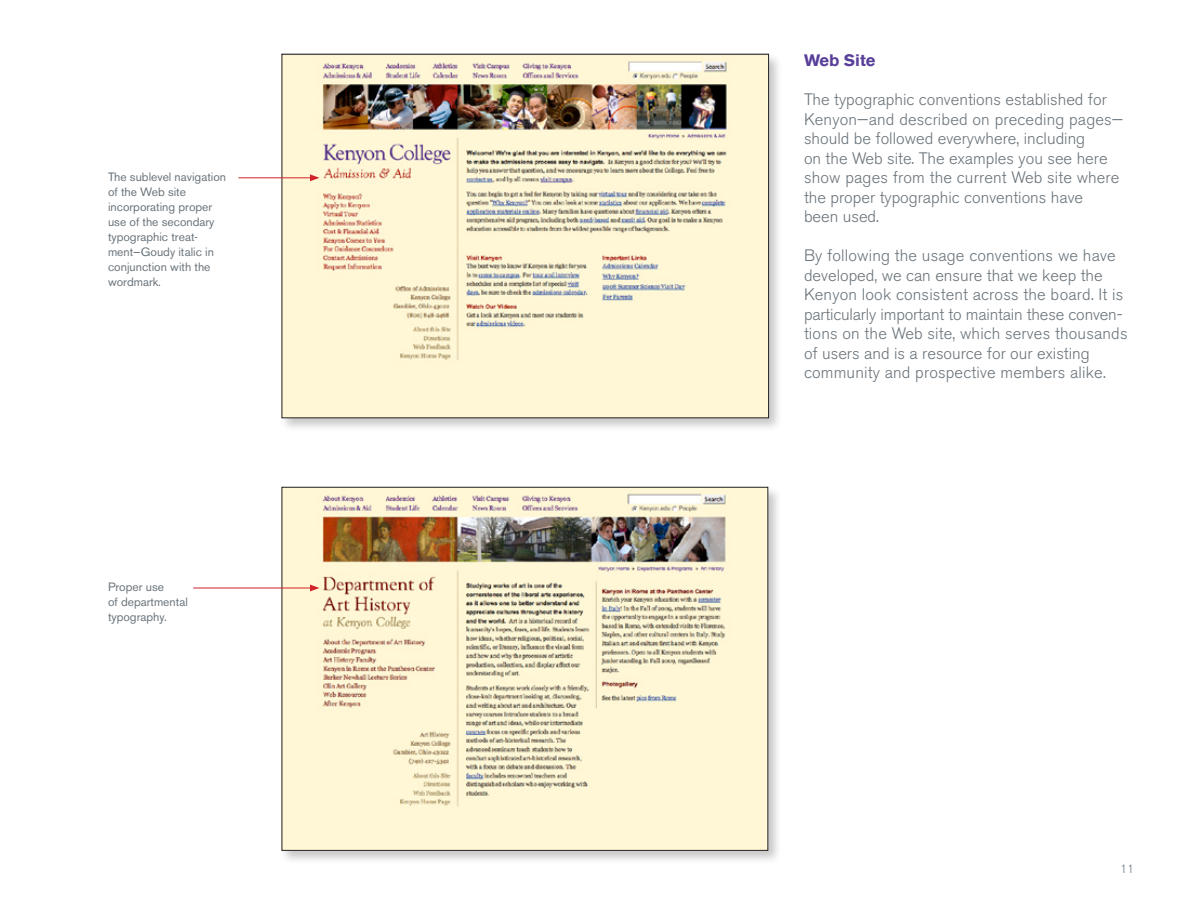
<style>
.page{position:relative;width:1188px;height:918px;background:#fff}
.page>*{position:absolute;margin:0;border:0;box-sizing:border-box;transform-origin:0 0}
.t1{font:300 16.5px/19.5px "Akzidenz Grotesk BE";color:#6a747b}
.t2{font:700 16.5px "Akzidenz Grotesk BE";color:#593f99}
.t3{font:12px/15px "Akzidenz Grotesk BE";color:#6a747b}
.t4{font:300 12px "Akzidenz Grotesk BE";color:#6a747b}
</style>
<div class="page">
<div style="left:280px;top:52px;width:503px;height:380px;background:#231f20;opacity:.25"></div>
<img style="left:284px;top:56px;width:483px;height:360px">
<div style="left:280px;top:485px;width:502px;height:379px;background:#231f20;opacity:.25"></div>
<img style="left:284px;top:489px;width:482px;height:360px">
<hr style="left:238px;top:177px;width:74px;height:1px;background:#d1232a">
<svg style="left:310px;top:174px;width:10px;height:7px"></svg>
<hr style="left:193px;top:588px;width:119px;height:1px;background:#d1232a">
<svg style="left:310px;top:585px;width:10px;height:6px"></svg>
<p class="t3" style="left:108px;top:169px;width:120px">The sublevel navigation of the Web site incorporating proper use of the secondary typographic treat&shy;ment—Goudy italic in conjunction with the wordmark.</p>
<p class="t3" style="left:108px;top:580px;width:58px">Proper use</p>
<p class="t3" style="left:108px;top:595px;width:82px">of departmental</p>
<p class="t3" style="left:108px;top:610px;width:60px">typography.</p>
<p class="t2" style="left:804px;top:51px;width:73px">Web Site</p>
<p class="t1" style="left:804px;top:90px;width:321px">The typographic conventions established for Kenyon—and described on preceding pages— should be followed everywhere, including<br>on the Web site. The examples you see here show pages from the current Web site where the proper typographic conventions have</p>
<p class="t1" style="left:804px;top:207px;width:76px">been used.</p>
<p class="t1" style="left:804px;top:246px;width:325px">By following the usage conventions we have developed, we can ensure that we keep the Kenyon look consistent across the board. It is particularly important to maintain these conven&shy;tions on the Web site, which serves thousands of users and is a resource for our existing community and prospective members alike.</p>
<p class="t4" style="left:1120px;top:862px;width:15px">11</p>
</div>
